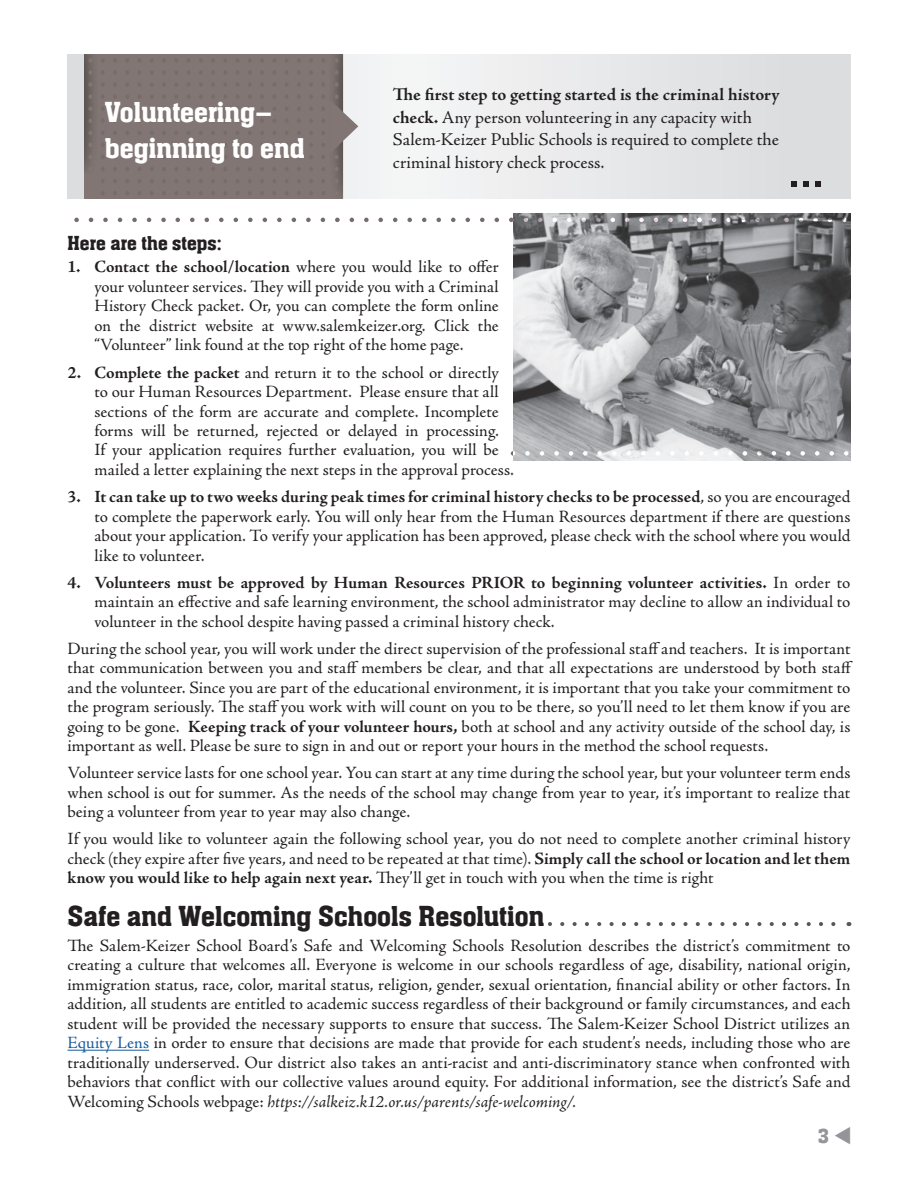
<style>
.page{position:relative;width:918px;height:1188px;background:#fff}
.page>*{position:absolute;margin:0;border:0;box-sizing:border-box;transform-origin:0 0}
.t1{font:30px "Aachen Medium Plain";color:#231f20}
.t2{font:30px/36px "Aachen Medium Plain";color:#fff}
.t3{font:21px "Aachen Medium Plain";letter-spacing:.005em;color:#231f20}
.t4{font:21px "Aachen Medium Plain";color:#939598}
.t5{font:18px/22.5px "Adobe Jenson Pro";color:#231f20}
.t6{font:17.25px/19.5px "Adobe Jenson Pro";color:#231f20;text-align:justify}
.s1{font-weight:700}
.s2{color:#175d9e}
.s3{font-style:italic}
</style>
<div class="page">
<img style="left:513px;top:213px;width:337px;height:247px">
<div style="left:68px;top:54px;width:782px;height:145px;background:#e8e9ea"></div>
<svg style="left:548px;top:922px;width:288px;height:4px"></svg>
<hr style="left:68px;top:1050px;width:81px;height:1px;background:#175d9e">
<div style="left:84px;top:54px;width:259px;height:145px;background:#817673"></div>
<svg style="left:792px;top:181px;width:5px;height:6px"></svg>
<svg style="left:803px;top:181px;width:6px;height:6px"></svg>
<svg style="left:815px;top:181px;width:5px;height:6px"></svg>
<img style="left:84px;top:54px;width:9px;height:116px">
<img style="left:334px;top:54px;width:9px;height:140px">
<svg style="left:74px;top:218px;width:773px;height:4px"></svg>
<svg style="left:511px;top:451px;width:338px;height:5px"></svg>
<svg style="left:322px;top:94px;width:36px;height:65px"></svg>
<h1 class="t2" style="left:105px;top:94px;width:201px">Volunteering– beginning to end</h1>
<p class="t5" style="left:393px;top:84px;width:388px"><span class="s1">The first step to getting started is the criminal history check.</span> Any person volunteering in any capacity with Salem-Keizer Public Schools is required to complete the criminal history check process.</p>
<p class="t3" style="left:68px;top:231px;width:156px">Here are the steps:</p>
<p class="t6" style="left:94px;top:258px;width:406px;text-indent:-27px"><span class="s1">1. Contact the school/location</span> where you would like to offer your volunteer services. They will provide you with a Criminal History Check packet. Or, you can complete the form online on the district website at www.salemkeizer.org. Click the “Volunteer” link found at the top right of the home page.</p>
<p class="t6" style="left:94px;top:363px;width:421px;text-align:left;text-indent:-27px"><span class="s1">2. Complete the packet</span> and return it to the school or directly to our Human Resources Department. Please ensure that all sections of the form are accurate and complete. Incomplete forms will be returned, rejected or delayed in processing.<br>If your application requires further evaluation, you will be mailed a letter explaining the next steps in the approval process.</p>
<p class="t6" style="left:94px;top:487px;width:758px;text-indent:-27px"><span class="s1">3. It can take up to two weeks during peak times for criminal history checks to be processed</span>, so you are encouraged to complete the paperwork early. You will only hear from the Human Resources department if there are questions about your application. To verify your application has been approved, please check with the school where you would like to volunteer.</p>
<p class="t6" style="left:95px;top:573px;width:758px;text-indent:-27px"><span class="s1">4. Volunteers must be approved by Human Resources PRIOR to beginning volunteer activities.</span> In order to maintain an effective and safe learning environment, the school administrator may decline to allow an individual to volunteer in the school despite having passed a criminal history check.</p>
<p class="t6" style="left:68px;top:639px;width:787px;text-align:left">During the school year, you will work under the direct supervision of the professional staff and teachers. It is important that communication between you and staff members be clear, and that all expectations are understood by both staff and the volunteer. Since you are part of the educational environment, it is important that you take your commitment to the program seriously. The staff you work with will count on you to be there, so you’ll need to let them know if you are going to be gone. <span class="s1">Keeping track of your volunteer hours,</span> both at school and any activity outside of the school day, is important as well. Please be sure to sign in and out or report your hours in the method the school requests.</p>
<p class="t6" style="left:68px;top:763px;width:784px">Volunteer service lasts for one school year. You can start at any time during the school year, but your volunteer term ends when school is out for summer. As the needs of the school may change from year to year, it’s important to realize that being a volunteer from year to year may also change.</p>
<p class="t6" style="left:68px;top:829px;width:785px">If you would like to volunteer again the following school year, you do not need to complete another criminal history check (they expire after five years, and need to be repeated at that time). <span class="s1">Simply call the school or location and let them know you would like to help again next year.</span> They’ll get in touch with you when the time is right</p>
<h1 class="t1" style="left:68px;top:900px;width:478px">Safe and Welcoming Schools Resolution</h1>
<p class="t6" style="left:68px;top:936px;width:785px">The Salem-Keizer School Board’s Safe and Welcoming Schools Resolution describes the district’s commitment to creating a culture that welcomes all. Everyone is welcome in our schools regardless of age, disability, national origin, immigration status, race, color, marital status, religion, gender, sexual orientation, financial ability or other factors. In addition, all students are entitled to academic success regardless of their background or family circumstances, and each student will be provided the necessary supports to ensure that success. The Salem-Keizer School District utilizes an <span class="s2">Equity Lens</span> in order to ensure that decisions are made that provide for each student’s needs, including those who are traditionally underserved. Our district also takes an anti-racist and anti-discriminatory stance when confronted with behaviors that conflict with our collective values around equity. For additional information, see the district’s Safe and Welcoming Schools webpage: <span class="s3">https://salkeiz.k12.or.us/parents/safe-welcoming/.</span></p>
<p class="t4" style="left:818px;top:1125px;width:35px">3 ▼</p>
</div>
